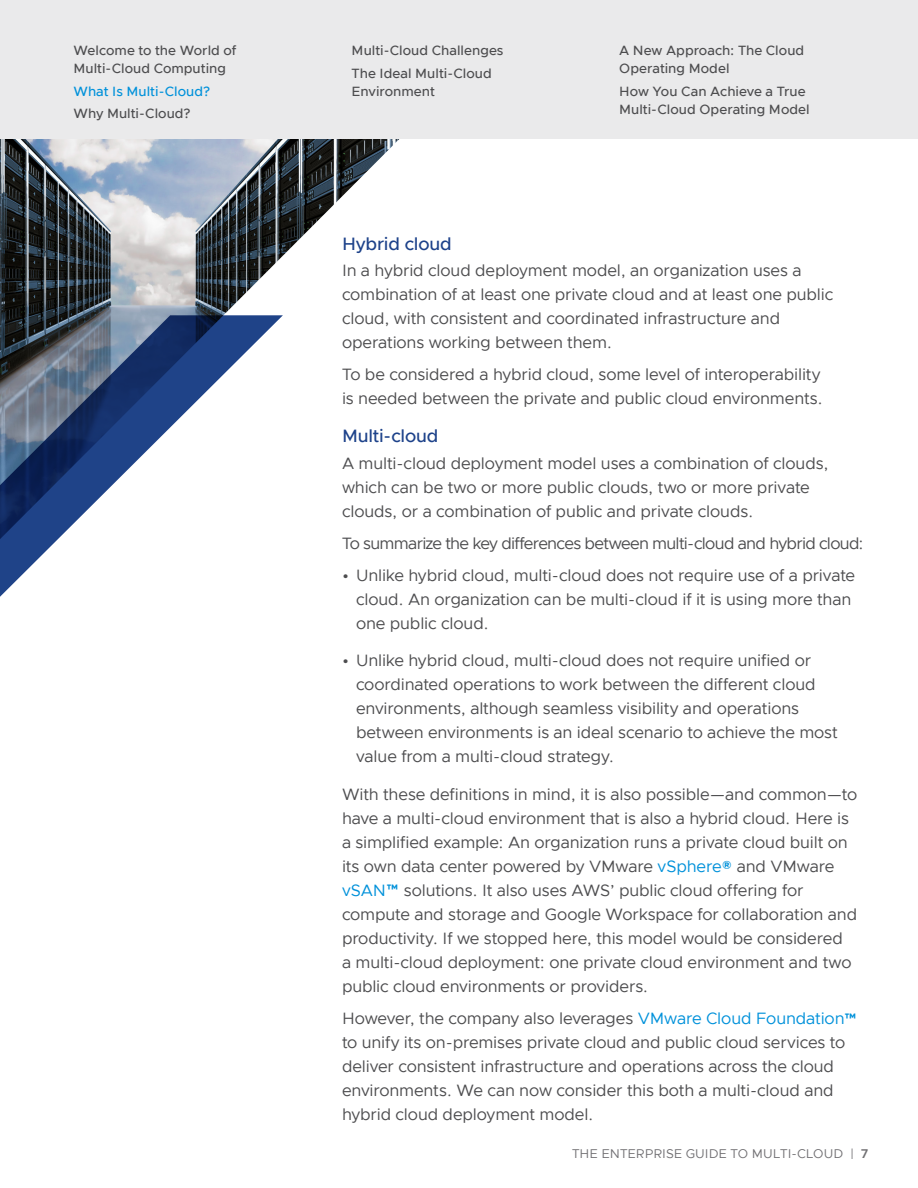
<style>
.page{position:relative;width:918px;height:1188px;background:#fff}
.page>*{position:absolute;margin:0;border:0;box-sizing:border-box;transform-origin:0 0}
.t1{font:500 18px "Metropolis";letter-spacing:-.01em;color:#1d428a}
.t2{font:16.5px/24px "Metropolis";letter-spacing:-.01em;color:#4d4d4f}
.t3{font:16.5px "Metropolis";letter-spacing:-.045em;color:#4d4d4f}
.t4{font:500 13.5px/18px "Metropolis";color:#4d4d4f}
.t5{font:500 13.5px "Metropolis";color:#0091da}
.t6{font:12.75px "Metropolis";color:#717073}
.s1{color:#0091da}
.s2{font-weight:600}
</style>
<div class="page">
<img style="left:0;top:138px;width:508px;height:177px">
<svg style="left:0;top:315px;width:283px;height:282px"></svg>
<div style="left:0;top:0;width:918px;height:138px;background:#eaeaeb"></div>
<p class="t4" style="left:74px;top:42px;width:164px">Welcome to the World of<br>Multi-Cloud Computing</p>
<p class="t5" style="left:74px;top:83px;width:138px">What Is Multi-Cloud?</p>
<p class="t4" style="left:74px;top:105px;width:119px">Why Multi-Cloud?</p>
<p class="t4" style="left:352px;top:39px;width:153px;line-height:22.5px">Multi-Cloud Challenges<br>The Ideal Multi-Cloud</p>
<p class="t4" style="left:352px;top:82px;width:85px">Environment</p>
<p class="t4" style="left:619px;top:42px;width:187px">A New Approach: The Cloud<br>Operating Model</p>
<p class="t4" style="left:619px;top:82px;width:192px">How You Can Achieve a True<br>Multi-Cloud Operating Model</p>
<p class="t1" style="left:342px;top:233px;width:111px">Hybrid cloud</p>
<p class="t2" style="left:342px;top:259px;width:493px">In a hybrid cloud deployment model, an organization uses a combination of at least one private cloud and at least one public cloud, with consistent and coordinated infrastructure and operations working between them.</p>
<p class="t2" style="left:342px;top:363px;width:482px">To be considered a hybrid cloud, some level of interoperability is needed between the private and public cloud environments.</p>
<p class="t1" style="left:342px;top:425px;width:98px">Multi-cloud</p>
<p class="t2" style="left:342px;top:451px;width:488px">A multi-cloud deployment model uses a combination of clouds, which can be two or more public clouds, two or more private clouds, or a combination of public and private clouds.</p>
<p class="t3" style="left:342px;top:533px;width:523px">To summarize the key differences between multi-cloud and hybrid cloud:</p>
<p class="t2" style="left:356px;top:563px;width:501px;text-indent:-14px">• Unlike hybrid cloud, multi-cloud does not require use of a private cloud. An organization can be multi-cloud if it is using more than one public cloud.</p>
<p class="t2" style="left:356px;top:649px;width:483px;text-indent:-14px">• Unlike hybrid cloud, multi-cloud does not require unified or coordinated operations to work between the different cloud environments, although seamless visibility and operations between environments is an ideal scenario to achieve the most value from a multi-cloud strategy.</p>
<p class="t2" style="left:342px;top:782px;width:517px">With these definitions in mind, it is also possible—and common—to have a multi-cloud environment that is also a hybrid cloud. Here is a simplified example: An organization runs a private cloud built on its own data center powered by VMware <span class="s1">vSphere®</span> and VMware <span class="s1">vSAN™</span> solutions. It also uses AWS’ public cloud offering for compute and storage and Google Workspace for collaboration and productivity. If we stopped here, this model would be considered<br>a multi-cloud deployment: one private cloud environment and two public cloud environments or providers.</p>
<p class="t2" style="left:342px;top:1006px;width:517px">However, the company also leverages <span class="s1">VMware Cloud Foundation™ </span>to unify its on-premises private cloud and public cloud services to deliver consistent infrastructure and operations across the cloud environments. We can now consider this both a multi-cloud and hybrid cloud deployment model.</p>
<p class="t6" style="left:572px;top:1146px;width:298px">THE ENTERPRISE GUIDE TO MULTI-CLOUD | <span class="s2">7</span></p>
</div>
